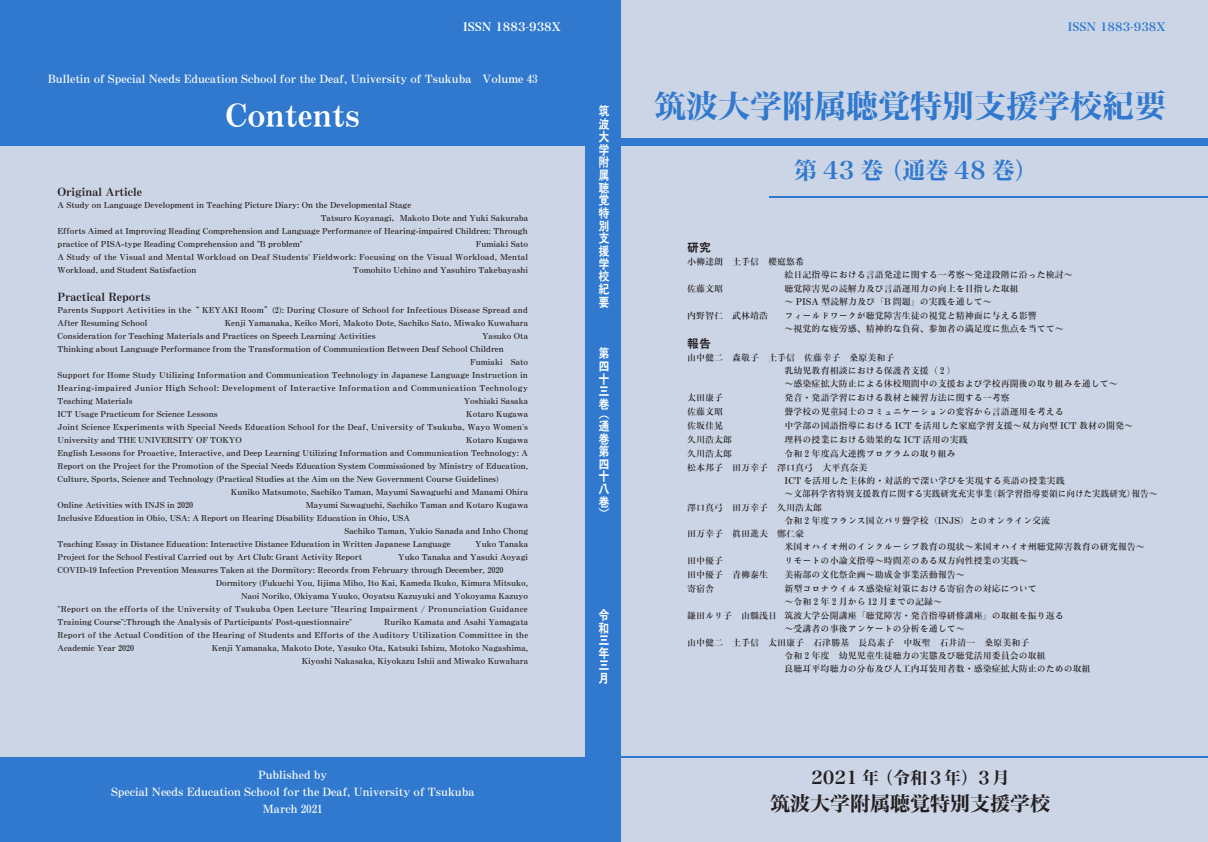
<style>
.page{position:relative;width:1208px;height:842px;background:#ccd5e6}
.page>*{position:absolute;margin:0;border:0;box-sizing:border-box;transform-origin:0 0}
.t1{font:32px "Hiragino Min W7 90 msp RKSJ H";color:#3079ce}
.t2{font:31px "Motoya Mincho W6 90 msp RKSJ H";color:#fff}
.t3{font:23px "Hiragino Min W7 90 msp RKSJ H";color:#3079ce}
.t4{font:20px "Hiragino Min W7 90 msp RKSJ H";color:#231f20}
.t5{font:17px "Hiragino Min W7 90 msp RKSJ H";color:#231f20}
.t6{font:13px/12.7px "Motoya Gothic W5 90 msp RKSJ H";color:#fff;text-align:justify;scale:.86 1}
.t7{font:12px "Motoya Gothic W5 90 msp RKSJ H";color:#231f20}
.t8{font:11px/17px "Motoya Mincho W4 90 msp RKSJ H";color:#fff;text-align:center}
.t9{font:11px "Motoya Mincho W6 90 msp RKSJ H";color:#231f20}
.t10{font:11px "Hiragino Min W7 90 msp RKSJ H";color:#fff}
.t11{font:11px "Hiragino Min W7 90 msp RKSJ H";color:#3079ce}
.t12{font:9px/13px "Motoya Mincho W4 90 msp RKSJ H";color:#231f20}
.t13{font:8px/13px "Motoya Mincho W4 90 msp RKSJ H";color:#231f20;text-align:justify}
.t14{font:8px/13px "Motoya Mincho W4 90 msp RKSJ H";letter-spacing:.025em;color:#231f20}
.t15{font:8px "Motoya Mincho W4 90 msp RKSJ H";letter-spacing:.02em;color:#231f20}
.t16{font:8px "Motoya Mincho W4 90 msp RKSJ H";letter-spacing:.045em;color:#231f20}
.t17{font:8px "Motoya Mincho W4 90 msp RKSJ H";letter-spacing:.035em;color:#231f20}
.s1{font-family:"Koz Min Pr 6 N";font-weight:500}
</style>
<div class="page">
<div style="left:585px;top:0;width:36px;height:842px;background:#3079ce"></div>
<div style="left:0;top:0;width:585px;height:145px;background:#3079ce"></div>
<div style="left:0;top:757px;width:585px;height:85px;background:#3079ce"></div>
<div style="left:621px;top:139px;width:587px;height:7px;background:#3079ce"></div>
<hr style="left:769px;top:196px;width:439px;height:2px;background:#3079ce">
<hr style="left:621px;top:756px;width:587px;height:2px;background:#3079ce">
<h3 class="t10" style="left:463px;top:22px;width:99px">ISSN 1883-938X</h3>
<h3 class="t11" style="left:1067px;top:22px;width:99px">ISSN 1883-938X</h3>
<h3 class="t8" style="left:48px;top:71px;width:491px">Bulletin of Special Needs Education School for the Deaf, University of Tsukuba　Volume 43</h3>
<h2 class="t2" style="left:226px;top:100px;width:136px">Contents</h2>
<h3 class="t9" style="left:57px;top:186px;width:86px">Original Article</h3>
<p class="t13" style="left:57px;top:199px;width:355px">A Study on Language Development in Teaching Picture Diary: On the Developmental Stage</p>
<p class="t13" style="left:321px;top:212px;width:209px">Tatsuro Koyanagi，Makoto Dote and Yuki Sakuraba</p>
<p class="t13" style="left:57px;top:225px;width:472px">Efforts Aimed at Improving Reading Comprehension and Language Performance of Hearing-impaired Children: Through</p>
<p class="t13" style="left:57px;top:238px;width:247px">practice of PISA-type Reading Comprehension and "B problem"</p>
<p class="t13" style="left:57px;top:238px;width:472px;text-indent:418px">Fumiaki Sato A Study of the Visual and Mental Workload on Deaf Students' Fieldwork: Focusing on the Visual Workload, Mental Workload, and Student Satisfaction</p>
<p class="t13" style="left:353px;top:264px;width:176px">Tomohito Uchino and Yasuhiro Takebayashi</p>
<h3 class="t9" style="left:57px;top:291px;width:94px">Practical Reports</h3>
<p class="t14" style="left:57px;top:304px;width:472px">Parents Support Activities in the“ KEYAKI Room”(2): During Closure of School for Infectious Disease Spread and<br>After Resuming School</p>
<p class="t13" style="left:57px;top:317px;width:472px;text-indent:167px">Kenji Yamanaka, Keiko Mori, Makoto Dote, Sachiko Sato, Miwako Kuwahara<br>Consideration for Teaching Materials and Practices on Speech Learning Activities</p>
<p class="t13" style="left:482px;top:330px;width:48px">Yasuko Ota</p>
<p class="t13" style="left:57px;top:343px;width:448px">Thinking about Language Performance from the Transformation of Communication Between Deaf School Children</p>
<p class="t13" style="left:470px;top:356px;width:59px">Fumiaki　Sato</p>
<p class="t15" style="left:57px;top:371px;width:472px">Support for Home Study Utilizing Information and Communication Technology in Japanese Language Instruction in</p>
<p class="t16" style="left:57px;top:384px;width:472px">Hearing-impaired Junior High School: Development of Interactive Information and Communication Technology</p>
<p class="t13" style="left:57px;top:395px;width:77px">Teaching Materials</p>
<p class="t13" style="left:464px;top:395px;width:66px">Yoshiaki Sasaka</p>
<p class="t13" style="left:57px;top:408px;width:162px">ICT Usage Practicum for Science Lessons</p>
<p class="t13" style="left:57px;top:408px;width:472px;text-indent:409px">Kotaro Kugawa Joint Science Experiments with Special Needs Education School for the Deaf, University of Tsukuba, Wayo Women's University and THE UNIVERSITY OF TOKYO</p>
<p class="t13" style="left:466px;top:434px;width:63px">Kotaro Kugawa</p>
<p class="t13" style="left:57px;top:447px;width:472px">English Lessons for Proactive, Interactive, and Deep Learning Utilizing Information and Communication Technology: A</p>
<p class="t13" style="left:57px;top:460px;width:472px">Report on the Project for the Promotion of the Special Needs Education System Commissioned by Ministry of Education,</p>
<p class="t13" style="left:57px;top:473px;width:442px">Culture, Sports, Science and Technology (Practical Studies at the Aim on the New Government Course Guidelines)</p>
<p class="t13" style="left:231px;top:486px;width:299px">Kuniko Matsumoto, Sachiko Taman, Mayumi Sawaguchi and Manami Ohira</p>
<p class="t13" style="left:57px;top:499px;width:137px">Online Activities with INJS in 2020</p>
<p class="t13" style="left:306px;top:499px;width:224px">Mayumi Sawaguchi, Sachiko Taman and Kotaro Kugawa</p>
<p class="t13" style="left:57px;top:512px;width:354px">Inclusive Education in Ohio, USA: A Report on Hearing Disability Education in Ohio, USA</p>
<p class="t13" style="left:344px;top:525px;width:185px">Sachiko Taman, Yukio Sanada and Inho Chong</p>
<p class="t13" style="left:57px;top:538px;width:395px">Teaching Essay in Distance Education: Interactive Distance Education in Written Japanese Language</p>
<p class="t13" style="left:475px;top:538px;width:54px">Yuko Tanaka</p>
<p class="t13" style="left:57px;top:551px;width:306px">Project for the School Festival Carried out by Art Club: Grant Activity Report</p>
<p class="t13" style="left:398px;top:551px;width:131px">Yuko Tanaka and Yasuki Aoyagi</p>
<p class="t13" style="left:57px;top:564px;width:447px">COVID-19 Infection Prevention Measures Taken at the Dormitory: Records from February through December, 2020</p>
<p class="t13" style="left:216px;top:577px;width:314px">Dormitory (Fukuchi You, Iijima Miho, Ito Kai, Kameda Ikuko, Kimura Mitsuko,</p>
<p class="t13" style="left:241px;top:590px;width:288px">Naoi Noriko, Okiyama Yuuko, Ooyatsu Kazuyuki and Yokoyama Kazuyo</p>
<p class="t17" style="left:57px;top:605px;width:472px">"Report on the efforts of the University of Tsukuba Open Lecture "Hearing Impairment / Pronunciation Guidance</p>
<p class="t13" style="left:57px;top:616px;width:296px">Training Course":Through the Analysis of Participants' Post-questionnaire"</p>
<p class="t13" style="left:57px;top:616px;width:472px;text-indent:327px">Ruriko Kamata and Asahi Yamagata Report of the Actual Condition of the Hearing of Students and Efforts of the Auditory Utilization Committee in the Academic Year 2020</p>
<p class="t13" style="left:212px;top:642px;width:318px;text-align:right">Kenji Yamanaka, Makoto Dote, Yasuko Ota, Katsuki Ishizu, Motoko Nagashima,<br>Kiyoshi Nakasaka, Kiyokazu Ishii and Miwako Kuwahara</p>
<h3 class="t8" style="left:111px;top:766px;width:365px">Published by<br>Special Needs Education School for the Deaf, University of Tsukuba<br>March 2021</h3>
<h3 class="t6" style="left:598px;top:105px;width:14px">筑波大学附属聴覚特別支援学校紀要</h3>
<h3 class="t6" style="left:598px;top:347px;width:14px">第四十三巻</h3>
<h3 class="t6" style="left:598px;top:407px;width:14px">（通巻第四十八巻）</h3>
<h3 class="t6" style="left:598px;top:609px;width:14px">令和三年三月</h3>
<h1 class="t1" style="left:654px;top:90px;width:513px">筑波大学附属聴覚特別支援学校紀要</h1>
<h3 class="t3" style="left:794px;top:158px;width:245px">第 43 巻 （通巻 48 巻）</h3>
<h3 class="t7" style="left:687px;top:241px;width:25px">研究</h3>
<p class="t12" style="left:784px;top:255px;width:289px;text-indent:-97px">小柳達朗　土手信　櫻庭悠希<br>絵日記指導における言語発達に関する一考察～発達段階に沿った検討～</p>
<p class="t12" style="left:687px;top:282px;width:37px">佐藤文昭</p>
<p class="t12" style="left:784px;top:282px;width:235px">聴覚障害児の読解力及び言語運用力の向上を目指した取組～ PISA 型読解力及び「B 問題」の実践を通して～</p>
<p class="t12" style="left:687px;top:309px;width:82px">内野智仁　武林靖浩</p>
<p class="t12" style="left:784px;top:309px;width:281px">フィールドワークが聴覚障害生徒の視覚と精神面に与える影響<br>～視覚的な疲労感、精神的な負荷、参加者の満足度に焦点を当てて～</p>
<h3 class="t7" style="left:687px;top:337px;width:25px">報告</h3>
<p class="t12" style="left:784px;top:351px;width:334px;text-indent:-97px">山中健二　森敬子　土手信　佐藤幸子　桑原美和子<br>乳幼児教育相談における保護者支援（２）<br>～感染症拡大防止による休校期間中の支援および学校再開後の取り組みを通して～</p>
<p class="t12" style="left:687px;top:391px;width:37px">太田康子</p>
<p class="t12" style="left:784px;top:391px;width:226px">発音・発語学習における教材と練習方法に関する一考察</p>
<p class="t12" style="left:687px;top:405px;width:37px">佐藤文昭</p>
<p class="t12" style="left:784px;top:405px;width:280px">聾学校の児童同士のコミュニケーションの変容から言語運用を考える</p>
<p class="t12" style="left:687px;top:419px;width:37px">佐坂佳晃</p>
<p class="t12" style="left:784px;top:419px;width:350px">中学部の国語指導における ICT を活用した家庭学習支援～双方向型 ICT 教材の開発～</p>
<p class="t12" style="left:687px;top:433px;width:46px">久川浩太郎</p>
<p class="t12" style="left:784px;top:433px;width:185px">理科の授業における効果的な ICT 活用の実践</p>
<p class="t12" style="left:687px;top:447px;width:46px">久川浩太郎</p>
<p class="t12" style="left:687px;top:447px;width:270px;line-height:14px;text-indent:97px">令和２年度高大連携プログラムの取り組み松本邦子　田万幸子　澤口真弓　大平真奈美</p>
<p class="t12" style="left:784px;top:474px;width:375px">ICT を活用した主体的・対話的で深い学びを実現する英語の授業実践<br>～文部科学省特別支援教育に関する実践研究充実事業（新学習指導要領に向けた実践研究）報告～</p>
<p class="t12" style="left:687px;top:501px;width:136px">澤口真弓　田万幸子　久川浩太郎</p>
<p class="t12" style="left:784px;top:514px;width:267px">令和２年度フランス国立パリ聾学校（INJS）とのオンライン交流</p>
<p class="t12" style="left:687px;top:527px;width:118px">田万幸子　眞田進夫　<span class="s1">鄭</span>仁豪</p>
<p class="t12" style="left:784px;top:540px;width:362px">米国オハイオ州のインクルーシブ教育の現状～米国オハイオ州聴覚障害教育の研究報告～</p>
<p class="t12" style="left:687px;top:554px;width:37px">田中優子</p>
<p class="t12" style="left:784px;top:554px;width:244px">リモートの小論文指導～時間差のある双方向性授業の実践～</p>
<p class="t12" style="left:687px;top:568px;width:82px">田中優子　青柳泰生</p>
<p class="t12" style="left:784px;top:568px;width:181px">美術部の文化祭企画～助成金事業活動報告～</p>
<p class="t12" style="left:687px;top:582px;width:28px">寄宿舎</p>
<p class="t12" style="left:784px;top:582px;width:254px">新型コロナウイルス感染症対策における寄宿舎の対応について～令和２年２月から 12 月までの記録～</p>
<p class="t12" style="left:687px;top:609px;width:378px;text-align:center">鎌田ルリ子　山縣浅日 筑波大学公開講座「聴覚障害・発音指導研修講座」の取組を振り返る～受講者の事後アンケートの分析を通して～</p>
<p class="t12" style="left:784px;top:636px;width:308px;text-indent:-97px">山中健二　土手信　太田康子　石津勝基　長島素子　中坂聖　石井清一　桑原美和子<br>令和２年度　幼児児童生徒聴力の実態及び聴覚活用委員会の取組<br>良聴耳平均聴力の分布及び人工内耳装用者数・感染症拡大防止のための取組</p>
<h3 class="t5" style="left:811px;top:769px;width:200px">2021 年 （令和３年）３月</h3>
<h3 class="t4" style="left:770px;top:793px;width:281px">筑波大学附属聴覚特別支援学校</h3>
</div>
